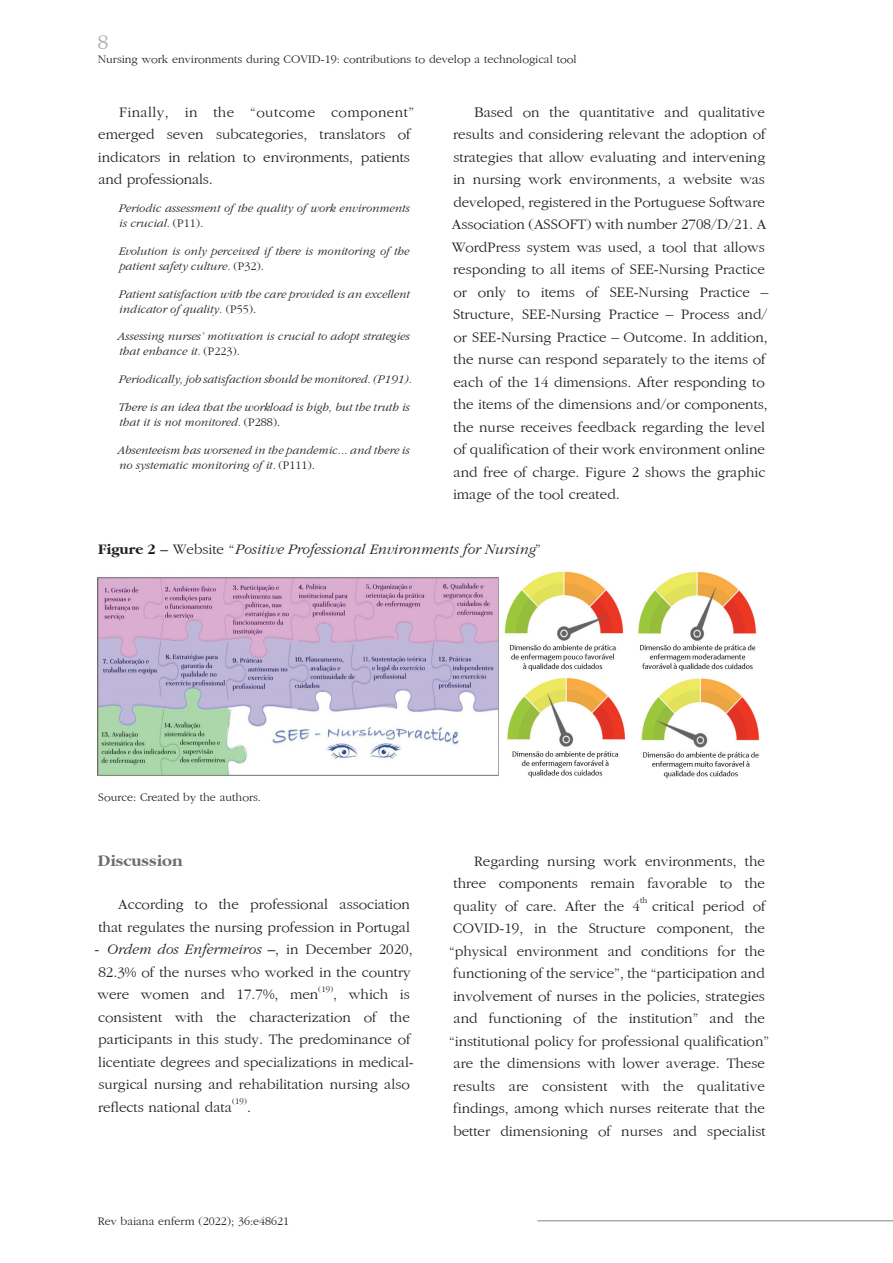
<style>
.page{position:relative;width:893px;height:1263px;background:#fff}
.page>*{position:absolute;margin:0;border:0;box-sizing:border-box;transform-origin:0 0}
.t1{font:21px "Gatineau Plain";color:#a8a9ad}
.t2{font:700 16.5px "Gatineau";color:#6c6d70}
.t3{font:15px/22.5px "Gatineau Plain";color:#231f20}
.t4{font:italic 15px "Gatineau";color:#231f20}
.t5{font:italic 12px/15px "Gatineau";color:#231f20}
.t6{font:12px "Gatineau Plain";color:#231f20}
.t7{font:8.7px "Gatineau Plain";color:#231f20}
.s1{font-family:"Gatineau Plain";font-style:normal}
.s2{font-family:"Gatineau";font-style:italic}
.s3{font-weight:700;font-style:normal}
</style>
<div class="page">
<hr style="left:537px;top:1220px;width:356px;height:1px;background:#808285">
<img style="left:98px;top:571px;width:662px;height:207px">
<h1 class="t1" style="left:98px;top:31px;width:12px">8</h1>
<p class="t6" style="left:98px;top:53px;width:480px">Nursing work environments during COVID-19: contributions to develop a technological tool</p>
<p class="t3" style="left:98px;top:101px;width:318px;text-indent:21px">Finally, in the “outcome component” emerged seven subcategories, translators of indicators in relation to environments, patients and professionals.</p>
<p class="t5" style="left:118px;top:201px;width:292px">Periodic assessment of the quality of work environments is crucial. <span class="s1">(P11).</span></p>
<p class="t5" style="left:118px;top:244px;width:292px">Evolution is only perceived if there is monitoring of the patient safety culture. <span class="s1">(P32).</span></p>
<p class="t5" style="left:118px;top:286px;width:292px">Patient satisfaction with the care provided is an excellent indicator of quality. <span class="s1">(P55).</span></p>
<p class="t5" style="left:117px;top:329px;width:294px">Assessing nurses’ motivation is crucial to adopt strategies that enhance it. <span class="s1">(P223).</span></p>
<p class="t5" style="left:118px;top:372px;width:295px">Periodically, job satisfaction should be monitored. (P191).</p>
<p class="t5" style="left:118px;top:400px;width:293px">There is an idea that the workload is high, but the truth is that it is not monitored. <span class="s1">(P288).</span></p>
<p class="t5" style="left:117px;top:442px;width:294px">Absenteeism has worsened in the pandemic... and there is no systematic monitoring of it. <span class="s1">(P111).</span></p>
<p class="t3" style="left:452px;top:101px;width:318px;text-indent:22px">Based on the quantitative and qualitative results and considering relevant the adoption of strategies that allow evaluating and intervening in nursing work environments, a website was developed, registered in the Portuguese Software Association (ASSOFT) with number 2708/D/21. A WordPress system was used, a tool that allows responding to all items of SEE-Nursing Practice or only to items of SEE-Nursing Practice <span class="s2">– </span>Structure, SEE-Nursing Practice <span class="s2">–</span> Process and/ or SEE-Nursing Practice <span class="s2">–</span> Outcome. In addition, the nurse can respond separately to the items of each of the 14 dimensions. After responding to the items of the dimensions and/or components, the nurse receives feedback regarding the level of qualification of their work environment online and free of charge. Figure 2 shows the graphic image of the tool created.</p>
<p class="t4" style="left:98px;top:541px;width:444px"><span class="s3">Figure 2</span> <span class="s1">– Website “</span>Positive Professional Environments for Nursing<span class="s1">”</span></p>
<p class="t6" style="left:98px;top:790px;width:164px">Source: Created by the authors.</p>
<p class="t2" style="left:98px;top:852px;width:86px">Discussion</p>
<p class="t3" style="left:98px;top:894px;width:313px;text-align:right">According to the professional association that regulates the nursing profession in Portugal</p>
<p class="t4" style="left:94px;top:942px;width:320px"><span class="s1">-</span> Ordem dos Enfermeiros <span class="s1">–, in December 2020,</span></p>
<p class="t3" style="left:97px;top:961px;width:315px">82.3% of the nurses who worked in the country were women and 17.7%, men</p>
<p class="t7" style="left:318px;top:984px;width:17px">(19)</p>
<p class="t3" style="left:98px;top:984px;width:317px;text-indent:235px">, which is consistent with the characterization of the participants in this study. The predominance of licentiate degrees and specializations in medical&shy;surgical nursing and rehabilitation nursing also reflects national data</p>
<p class="t7" style="left:232px;top:1097px;width:17px">(19)</p>
<p class="t3" style="left:247px;top:1096px;width:5px">.</p>
<p class="t6" style="left:98px;top:1214px;width:193px">Rev baiana enferm (2022); 36:e48621</p>
<p class="t3" style="left:453px;top:850px;width:313px;text-align:justify;text-indent:21px">Regarding nursing work environments, the three components remain favorable to the quality of care. After the 4</p>
<p class="t7" style="left:640px;top:895px;width:9px">th</p>
<p class="t3" style="left:449px;top:895px;width:322px;text-indent:203px">critical period of COVID-19, in the Structure component, the “physical environment and conditions for the functioning of the service”, the “participation and involvement of nurses in the policies, strategies and functioning of the institution” and the “institutional policy for professional qualification” are the dimensions with lower average. These results are consistent with the qualitative findings, among which nurses reiterate that the better dimensioning of nurses and specialist</p>
</div>
